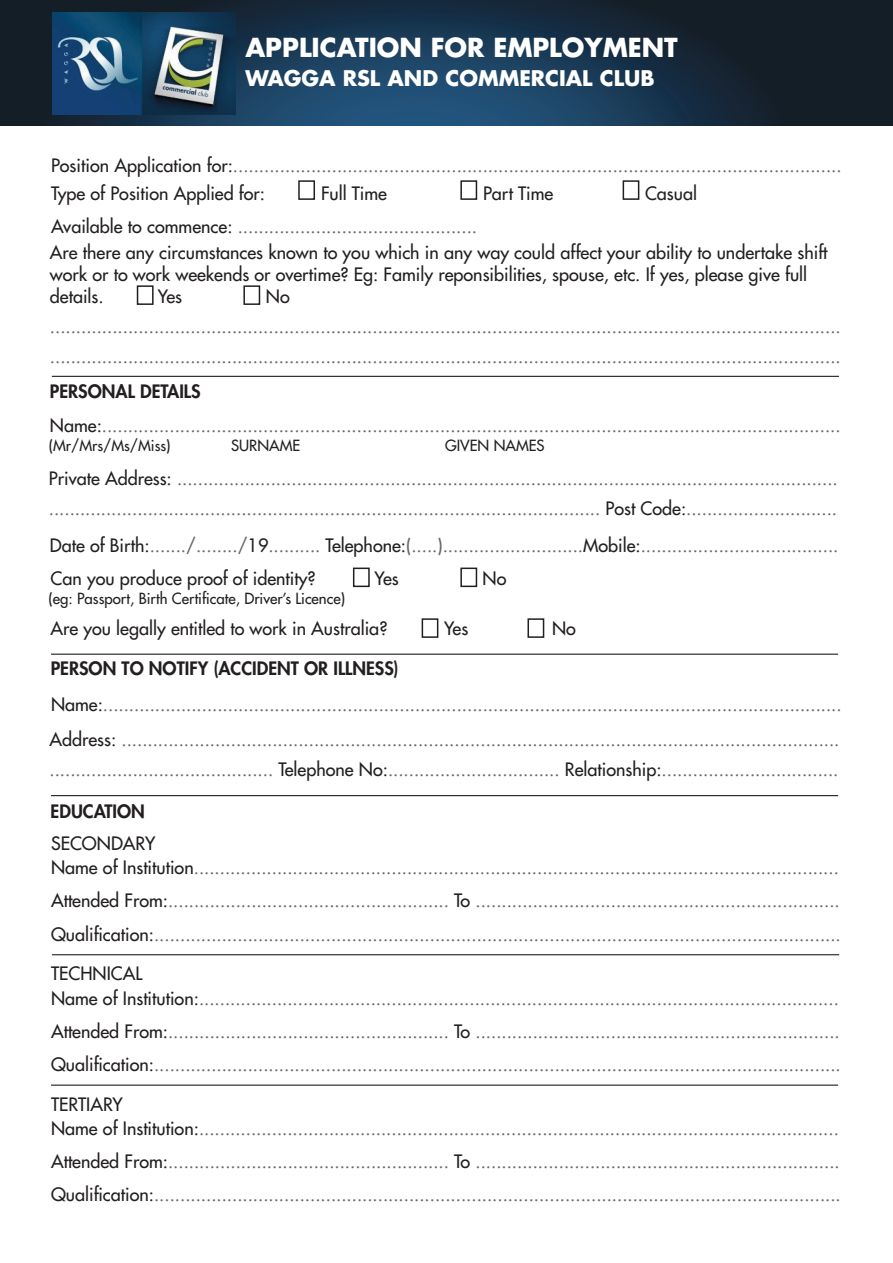
<style>
.page{position:relative;width:893px;height:1263px;background:#fff}
.page>*{position:absolute;margin:0;border:0;box-sizing:border-box;transform-origin:0 0}
.t1{font:700 25.5px "Futura";color:#fff}
.t2{font:700 21px "Futura";color:#fff}
.t3{font:18px/30px "Futura";color:#67676a}
.t4{font:18px/21.6px "Futura";color:#231f20}
.t5{font:800 18px "Futura";color:#231f20}
.t6{font:15px "Futura";color:#231f20}
.s1{color:#231f20}
</style>
<div class="page">
<svg style="left:0;top:0;width:893px;height:126px;background:#183045"></svg>
<img style="left:53px;top:12px;width:183px;height:102px">
<div style="left:298px;top:180px;width:17px;height:20px;border:2px solid #231f20"></div>
<div style="left:460px;top:180px;width:17px;height:20px;border:2px solid #231f20"></div>
<div style="left:623px;top:180px;width:16px;height:20px;border:2px solid #231f20"></div>
<div style="left:137px;top:285px;width:17px;height:20px;border:2px solid #231f20"></div>
<div style="left:243px;top:285px;width:17px;height:20px;border:2px solid #231f20"></div>
<hr style="left:52px;top:376px;width:787px;height:1px;background:#231f20">
<div style="left:353px;top:567px;width:17px;height:20px;border:2px solid #231f20"></div>
<div style="left:460px;top:567px;width:17px;height:20px;border:2px solid #231f20"></div>
<div style="left:422px;top:618px;width:16px;height:20px;border:2px solid #231f20"></div>
<div style="left:527px;top:618px;width:17px;height:20px;border:2px solid #231f20"></div>
<hr style="left:51px;top:795px;width:787px;height:1px;background:#231f20">
<hr style="left:52px;top:954px;width:787px;height:1px;background:#231f20">
<hr style="left:51px;top:1084px;width:787px;height:2px;background:#231f20">
<hr style="left:51px;top:654px;width:787px;height:1px;background:#231f20">
<p class="t1" style="left:245px;top:30px;width:434px">APPLICATION FOR EMPLOYMENT</p>
<p class="t2" style="left:246px;top:63px;width:411px">WAGGA RSL AND COMMERCIAL CLUB</p>
<p class="t3" style="left:51px;top:150px;width:792px"><span class="s1">Position Application for:</span>.....................................................................................................................</p>
<p class="t4" style="left:51px;top:182px;width:216px">Type of Position Applied for:</p>
<p class="t4" style="left:321px;top:182px;width:68px">Full Time</p>
<p class="t4" style="left:483px;top:182px;width:72px">Part Time</p>
<p class="t4" style="left:645px;top:182px;width:54px">Casual</p>
<p class="t3" style="left:51px;top:211px;width:428px"><span class="s1">Available to commence:</span> ..............................................</p>
<p class="t4" style="left:50px;top:242px;width:779px">Are there any circumstances known to you which in any way could affect your ability to undertake shift work or to work weekends or overtime? Eg: Family reponsibilities, spouse, etc. If yes, please give full details.</p>
<p class="t4" style="left:158px;top:285px;width:26px">Yes</p>
<p class="t4" style="left:266px;top:285px;width:25px">No</p>
<p class="t3" style="left:50px;top:311px;width:792px">........................................................................................................................................................ ........................................................................................................................................................</p>
<p class="t5" style="left:50px;top:379px;width:152px">PERSONAL DETAILS</p>
<p class="t3" style="left:50px;top:410px;width:792px"><span class="s1">Name:</span>..............................................................................................................................................</p>
<p class="t6" style="left:231px;top:436px;width:71px">SURNAME</p>
<p class="t6" style="left:445px;top:436px;width:101px">GIVEN NAMES</p>
<p class="t6" style="left:49px;top:436px;width:123px">(Mr/Mrs/Ms/Miss)</p>
<p class="t3" style="left:49px;top:463px;width:790px"><span class="s1">Private Address:</span> ............................................................................................................................... .......................................................................................................... <span class="s1">Post Code:</span>.............................</p>
<p class="t3" style="left:50px;top:530px;width:790px"><span class="s1">Date of Birth:</span>......./......../<span class="s1">19</span>.......... <span class="s1">Telephone:</span>(.....)...........................<span class="s1">Mobile:</span>......................................</p>
<p class="t4" style="left:50px;top:567px;width:267px">Can you produce proof of identity?</p>
<p class="t4" style="left:374px;top:567px;width:26px">Yes</p>
<p class="t4" style="left:482px;top:567px;width:25px">No</p>
<p class="t6" style="left:48px;top:588px;width:298px">(eg: Passport, Birth Certificate, Driver’s Licence)</p>
<p class="t4" style="left:50px;top:618px;width:338px">Are you legally entitled to work in Australia?</p>
<p class="t4" style="left:444px;top:618px;width:26px">Yes</p>
<p class="t4" style="left:552px;top:618px;width:25px">No</p>
<p class="t5" style="left:51px;top:657px;width:349px">PERSON TO NOTIFY (ACCIDENT OR ILLNESS)</p>
<p class="t3" style="left:51px;top:690px;width:792px"><span class="s1">Name:</span>..............................................................................................................................................</p>
<p class="t3" style="left:50px;top:724px;width:791px"><span class="s1">Address:</span> .......................................................................................................................................... ........................................... <span class="s1">Telephone No:</span>................................. <span class="s1">Relationship:</span>..................................</p>
<p class="t5" style="left:51px;top:799px;width:96px">EDUCATION</p>
<p class="t4" style="left:51px;top:832px;width:106px">SECONDARY</p>
<p class="t3" style="left:51px;top:852px;width:789px"><span class="s1">Name of Institution</span>............................................................................................................................</p>
<p class="t3" style="left:51px;top:886px;width:790px"><span class="s1">Attended From:</span>...................................................... <span class="s1">To</span> ......................................................................</p>
<p class="t3" style="left:51px;top:919px;width:791px"><span class="s1">Qualification:</span>....................................................................................................................................</p>
<p class="t4" style="left:51px;top:963px;width:93px">TECHNICAL</p>
<p class="t3" style="left:51px;top:983px;width:789px"><span class="s1">Name of Institution:</span>...........................................................................................................................</p>
<p class="t3" style="left:51px;top:1016px;width:790px"><span class="s1">Attended From:</span>...................................................... <span class="s1">To</span> ......................................................................</p>
<p class="t3" style="left:51px;top:1049px;width:791px"><span class="s1">Qualification:</span>....................................................................................................................................</p>
<p class="t4" style="left:51px;top:1093px;width:73px">TERTIARY</p>
<p class="t3" style="left:51px;top:1113px;width:789px"><span class="s1">Name of Institution:</span>...........................................................................................................................</p>
<p class="t3" style="left:51px;top:1146px;width:790px"><span class="s1">Attended From:</span>...................................................... <span class="s1">To</span> ......................................................................</p>
<p class="t3" style="left:51px;top:1179px;width:791px"><span class="s1">Qualification:</span>....................................................................................................................................</p>
</div>
